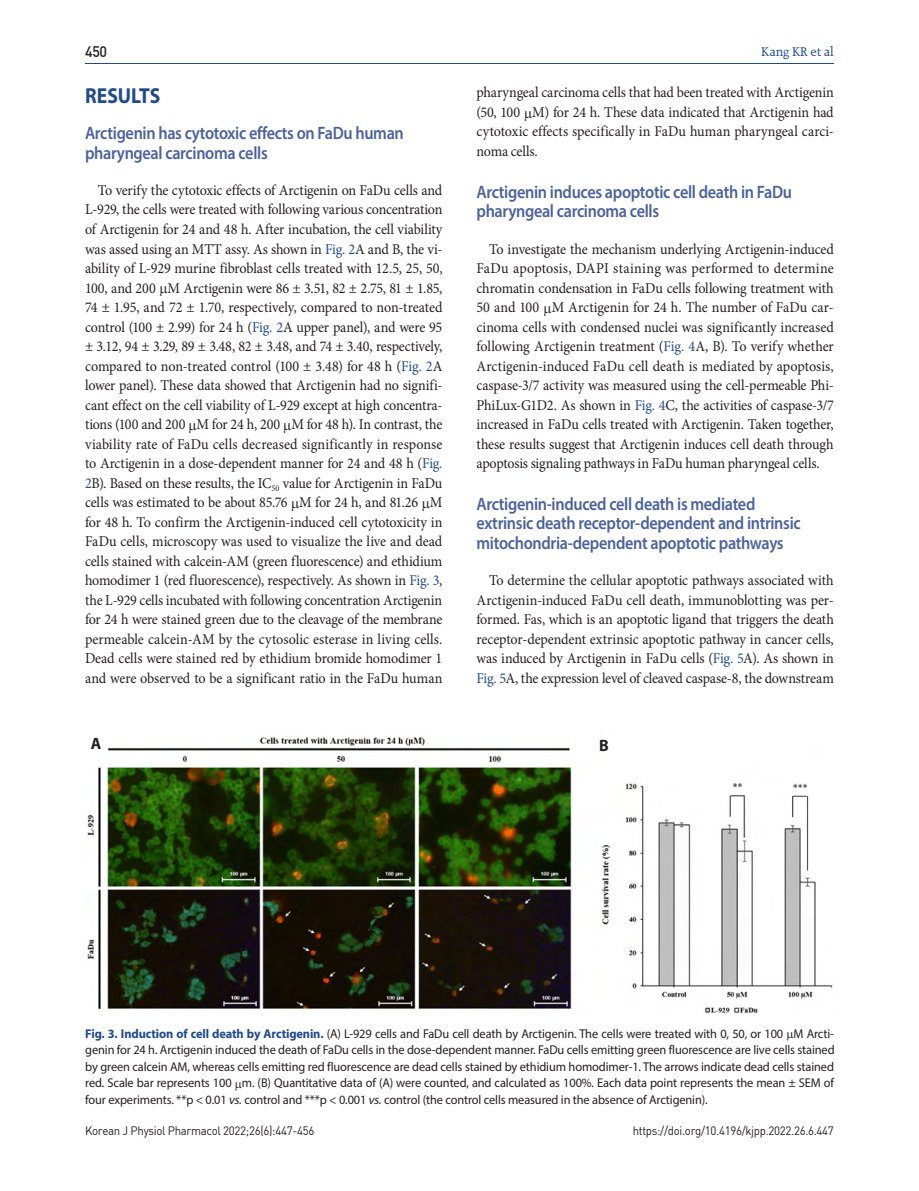
<style>
.page{position:relative;width:919px;height:1191px;background:#fff}
.page>*{position:absolute;margin:0;border:0;box-sizing:border-box;transform-origin:0 0}
.t1{font:700 21.75px "Myriad Pro";color:#204a8e;scale:.9 1}
.t2{font:600 18px/19.5px "Myriad Pro";letter-spacing:-.02em;color:#4a629f;scale:.9 1}
.t3{font:700 16.5px "Myriad Pro";color:#231f20}
.t4{font:15px/19.5px "Minion Pro";letter-spacing:-.01em;color:#231f20;text-align:justify;scale:.94 1}
.t5{font:15px "Dinmed";color:#231f20;scale:.95 1}
.t6{font:13.5px "Raleigh BT";letter-spacing:-.01em;color:#204a8e}
.t7{font:12.75px/16.5px "Myriad Pro";letter-spacing:-.01em;color:#231f20;text-align:justify}
.t8{font:12px "Dinreg";letter-spacing:-.025em;color:#231f20;scale:.95 1}
.s1{color:#204a8e}
.s2{font-weight:700;color:#204a8e}
.s3{font-style:italic}
</style>
<div class="page">
<hr style="left:85px;top:64px;width:748px;height:1px;background:#204a8e">
<img style="left:87px;top:737px;width:746px;height:277px">
<div style="left:85px;top:732px;width:22px;height:23px;background:#fff"></div>
<div style="left:593px;top:733px;width:22px;height:23px;background:#fff"></div>
<p class="t5" style="left:85px;top:42px;width:25px">450</p>
<p class="t1" style="left:85px;top:82px;width:85px">RESULTS</p>
<p class="t2" style="left:85px;top:123px;width:356px">Arctigenin has cytotoxic effects on FaDu human pharyngeal carcinoma cells</p>
<p class="t4" style="left:85px;top:180px;width:382px;text-indent:13px">To verify the cytotoxic effects of Arctigenin on FaDu cells and L-929, the cells were treated with following various concentration of Arctigenin for 24 and 48 h. After incubation, the cell viability was assed using an MTT assy. As shown in <span class="s1">Fig. 2</span>A and B, the vi&shy;ability of L-929 murine fibroblast cells treated with 12.5, 25, 50, 100, and 200 M Arctigenin were 86 ± 3.51, 82 ± 2.75, 81 ± 1.85, 74 ± 1.95, and 72 ± 1.70, respectively, compared to non-treated control (100 ± 2.99) for 24 h (<span class="s1">Fig. 2</span>A upper panel), and were 95 ± 3.12, 94 ± 3.29, 89 ± 3.48, 82 ± 3.48, and 74 ± 3.40, respectively, compared to non-treated control (100 ± 3.48) for 48 h (<span class="s1">Fig. 2</span>A lower panel). These data showed that Arctigenin had no signifi&shy;cant effect on the cell viability of L-929 except at high concentra&shy;tions (100 and 200 M for 24 h, 200 M for 48 h). In contrast, the viability rate of FaDu cells decreased significantly in response to Arctigenin in a dose-dependent manner for 24 and 48 h (<span class="s1">Fig.<br>2</span>B). Based on these results, the IC<sub>50</sub> value for Arctigenin in FaDu cells was estimated to be about 85.76 M for 24 h, and 81.26 M for 48 h. To confirm the Arctigenin-induced cell cytotoxicity in FaDu cells, microscopy was used to visualize the live and dead cells stained with calcein-AM (green fluorescence) and ethidium homodimer 1 (red fluorescence), respectively. As shown in <span class="s1">Fig. 3</span>, the L-929 cells incubated with following concentration Arctigenin for 24 h were stained green due to the cleavage of the membrane permeable calcein-AM by the cytosolic esterase in living cells.<br>Dead cells were stained red by ethidium bromide homodimer 1 and were observed to be a significant ratio in the FaDu human</p>
<p class="t6" style="left:761px;top:43px;width:74px">Kang KR et al</p>
<p class="t4" style="left:476px;top:83px;width:381px">pharyngeal carcinoma cells that had been treated with Arctigenin (50, 100 M) for 24 h. These data indicated that Arctigenin had cytotoxic effects specifically in FaDu human pharyngeal carci&shy;noma cells.</p>
<p class="t2" style="left:476px;top:181px;width:352px">Arctigenin induces apoptotic cell death in FaDu pharyngeal carcinoma cells</p>
<p class="t4" style="left:476px;top:239px;width:381px;text-indent:13px">To investigate the mechanism underlying Arctigenin-induced FaDu apoptosis, DAPI staining was performed to determine chromatin condensation in FaDu cells following treatment with 50 and 100 M Arctigenin for 24 h. The number of FaDu car&shy;cinoma cells with condensed nuclei was significantly increased following Arctigenin treatment (<span class="s1">Fig. 4</span>A, B). To verify whether Arctigenin-induced FaDu cell death is mediated by apoptosis, caspase-3/7 activity was measured using the cell-permeable Phi-PhiLux-G1D2. As shown in <span class="s1">Fig. 4</span>C, the activities of caspase-3/7 increased in FaDu cells treated with Arctigenin. Taken together, these results suggest that Arctigenin induces cell death through apoptosis signaling pathways in FaDu human pharyngeal cells.</p>
<p class="t2" style="left:476px;top:493px;width:362px">Arctigenin-induced cell death is mediated extrinsic death receptor-dependent and intrinsic mitochondria-dependent apoptotic pathways</p>
<p class="t4" style="left:476px;top:570px;width:382px;text-indent:13px">To determine the cellular apoptotic pathways associated with Arctigenin-induced FaDu cell death, immunoblotting was per&shy;formed. Fas, which is an apoptotic ligand that triggers the death receptor-dependent extrinsic apoptotic pathway in cancer cells, was induced by Arctigenin in FaDu cells (<span class="s1">Fig. 5</span>A). As shown in <span class="s1">Fig. 5</span>A, the expression level of cleaved caspase-8, the downstream</p>
<p class="t3" style="left:91px;top:733px;width:12px">A</p>
<p class="t3" style="left:599px;top:734px;width:11px">B</p>
<p class="t7" style="left:85px;top:1025px;width:750px"><span class="s2">Fig. 3. Induction of cell death by Arctigenin.</span> (A) L-929 cells and FaDu cell death by Arctigenin. The cells were treated with 0, 50, or 100 M Arcti&shy;genin for 24 h. Arctigenin induced the death of FaDu cells in the dose-dependent manner. FaDu cells emitting green fluorescence are live cells stained by green calcein AM, whereas cells emitting red fluorescence are dead cells stained by ethidium homodimer-1. The arrows indicate dead cells stained red. Scale bar represents 100 m. (B) Quantitative data of (A) were counted, and calculated as 100%. Each data point represents the mean ± SEM of four experiments. **p &lt; 0.01 <span class="s3">vs.</span>control and ***p &lt; 0.001 <span class="s3">vs.</span>control (the control cells measured in the absence of Arctigenin).</p>
<p class="t8" style="left:85px;top:1123px;width:243px">Korean J Physiol Pharmacol 2022;26(6):447-456</p>
<p class="t8" style="left:632px;top:1123px;width:213px">https://doi.org/10.4196/kjpp.2022.26.6.447</p>
</div>
